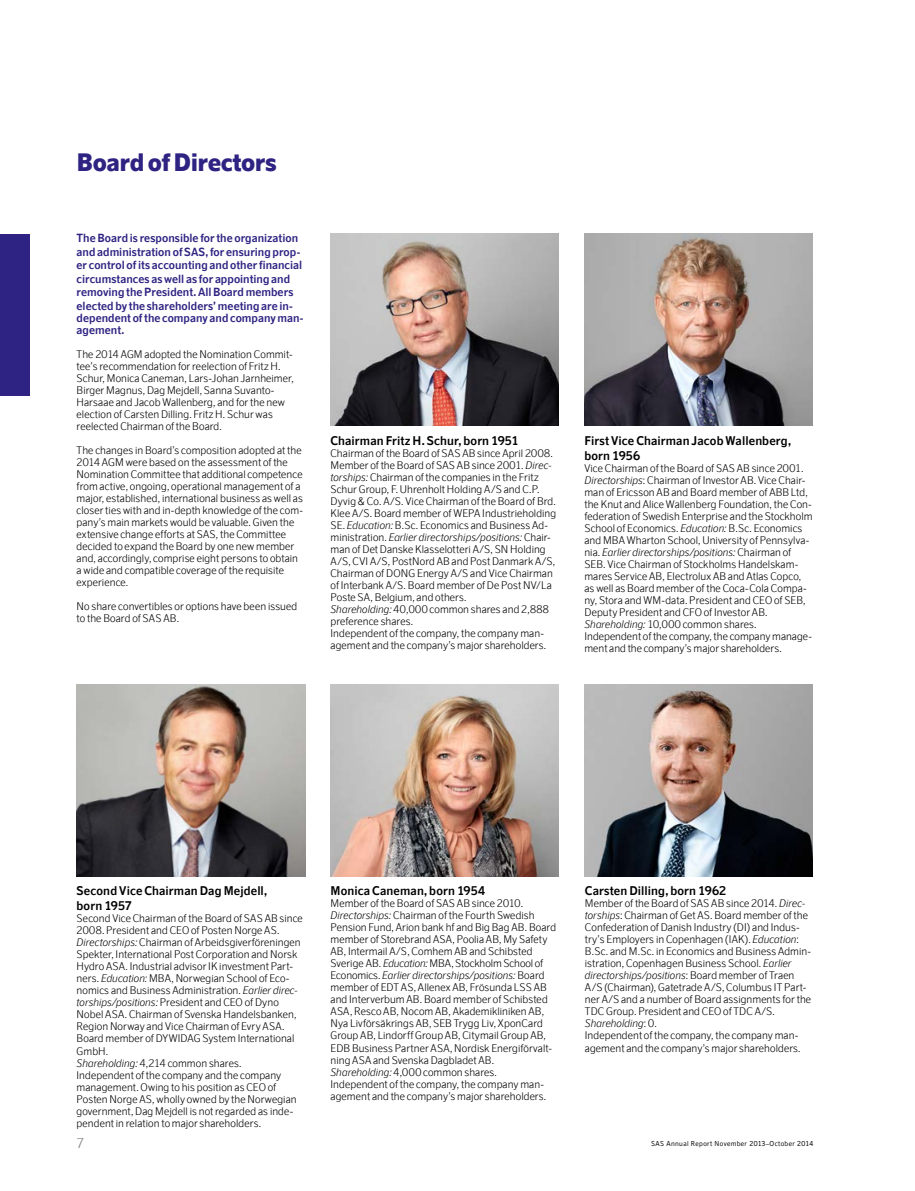
<style>
.page{position:relative;width:915px;height:1191px;background:#fff}
.page>*{position:absolute;margin:0;border:0;box-sizing:border-box;transform-origin:0 0}
.t1{font:900 24px "Scandinavian";letter-spacing:-.015em;color:#2e2382}
.t2{font:300 13.5px "Scandinavian";color:#7a7b7a}
.t3{font:700 12px/15px "Scandinavian";letter-spacing:.01em;color:#000}
.t4{font:700 11.25px/13.5px "Scandinavian";letter-spacing:.005em;color:#2e2382}
.t5{font:300 10.5px/12px "Scandinavian";letter-spacing:.01em;color:#000}
.t6{font:6.75px "Scandinavian";letter-spacing:.06em;color:#000}
.s1{font-style:italic}
</style>
<div class="page">
<div style="left:0;top:234px;width:30px;height:161px;background:#2e2382"></div>
<img style="left:584px;top:234px;width:228px;height:191px">
<img style="left:330px;top:234px;width:228px;height:191px">
<img style="left:77px;top:685px;width:228px;height:191px">
<img style="left:330px;top:685px;width:228px;height:191px">
<img style="left:584px;top:685px;width:228px;height:191px">
<h1 class="t1" style="left:77px;top:146px;width:202px">Board of Directors</h1>
<p class="t4" style="left:77px;top:231px;width:227px">The Board is responsible for the organization and administration of SAS, for ensuring prop&shy;er control of its accounting and other financial circumstances as well as for appointing and removing the President. All Board members elected by the shareholders’ meeting are in-</p>
<p class="t4" style="left:77px;top:311px;width:228px;line-height:12px">dependent of the company and company man&shy;agement.</p>
<p class="t5" style="left:77px;top:348px;width:219px">The 2014 AGM adopted the Nomination Commit&shy;tee’s recommendation for reelection of Fritz H.<br>Schur, Monica Caneman, Lars-Johan Jarnheimer, Birger Magnus, Dag Mejdell, Sanna Suvanto-Harsaae and Jacob Wallenberg, and for the new election of Carsten Dilling. Fritz H. Schur was reelected Chairman of the Board.</p>
<p class="t5" style="left:77px;top:444px;width:228px">The changes in Board’s composition adopted at the 2014 AGM were based on the assessment of the Nomination Committee that additional competence from active, ongoing, operational management of a major, established, international business as well as closer ties with and in-depth knowledge of the com&shy;pany’s main markets would be valuable. Given the extensive change efforts at SAS, the Committee decided to expand the Board by one new member and, accordingly, comprise eight persons to obtain a wide and compatible coverage of the requisite experience.</p>
<p class="t5" style="left:77px;top:600px;width:222px">No share convertibles or options have been issued to the Board of SAS AB.</p>
<p class="t3" style="left:330px;top:432px;width:189px">Chairman Fritz H. Schur, born 1951</p>
<p class="t5" style="left:330px;top:447px;width:227px">Chairman of the Board of SAS AB since April 2008.<br>Member of the Board of SAS AB since 2001. <span class="s1">Direc&shy;torships:</span> Chairman of the companies in the Fritz Schur Group, F. Uhrenholt Holding A/S and C.P.<br>Dyvig &amp; Co. A/S. Vice Chairman of the Board of Brd.<br>Klee A/S. Board member of WEPA Industrieholding SE. <span class="s1">Education:</span> B.Sc. Economics and Business Ad&shy;ministration. <span class="s1">Earlier directorships/positions:</span> Chair&shy;man of Det Danske Klasselotteri A/S, SN Holding A/S, CVI A/S, PostNord AB and Post Danmark A/S, Chairman of DONG Energy A/S and Vice Chairman of Interbank A/S. Board member of De Post NV/La Poste SA, Belgium, and others.<br><span class="s1">Shareholding:</span> 40,000 common shares and 2,888 preference shares.<br>Independent of the company, the company man&shy;agement and the company’s major shareholders.</p>
<p class="t3" style="left:584px;top:432px;width:208px">First Vice Chairman Jacob Wallenberg, born 1956</p>
<p class="t5" style="left:584px;top:462px;width:229px">Vice Chairman of the Board of SAS AB since 2001.<br><span class="s1">Directorships</span>: Chairman of Investor AB. Vice Chair&shy;man of Ericsson AB and Board member of ABB Ltd, the Knut and Alice Wallenberg Foundation, the Con&shy;federation of Swedish Enterprise and the Stockholm School of Economics. <span class="s1">Education:</span> B.Sc. Economics and MBA Wharton School, University of Pennsylva&shy;nia. <span class="s1">Earlier directorships/positions:</span> Chairman of SEB. Vice Chairman of Stockholms Handelskam&shy;mares Service AB, Electrolux AB and Atlas Copco, as well as Board member of the Coca-Cola Compa&shy;ny, Stora and WM-data. President and CEO of SEB, Deputy President and CFO of Investor AB.<br><span class="s1">Shareholding:</span> 10,000 common shares.<br>Independent of the company, the company manage&shy;ment and the company’s major shareholders.</p>
<p class="t3" style="left:77px;top:883px;width:192px">Second Vice Chairman Dag Mejdell, born 1957</p>
<p class="t5" style="left:77px;top:912px;width:228px">Second Vice Chairman of the Board of SAS AB since 2008. President and CEO of Posten Norge AS.<br><span class="s1">Directorships:</span> Chairman of Arbeidsgiverföreningen Spekter, International Post Corporation and Norsk Hydro ASA. Industrial advisor IK investment Part&shy;ners. <span class="s1">Education:</span> MBA, Norwegian School of Eco&shy;nomics and Business Administration. <span class="s1">Earlier direc&shy;torships/positions:</span> President and CEO of Dyno Nobel ASA. Chairman of Svenska Handelsbanken, Region Norway and Vice Chairman of Evry ASA.<br>Board member of DYWIDAG System International GmbH.<br><span class="s1">Shareholding:</span> 4,214 common shares.<br>Independent of the company and the company management. Owing to his position as CEO of Posten Norge AS, wholly owned by the Norwegian government, Dag Mejdell is not regarded as inde&shy;pendent in relation to major shareholders.</p>
<p class="t3" style="left:330px;top:883px;width:156px">Monica Caneman, born 1954</p>
<p class="t5" style="left:330px;top:897px;width:227px">Member of the Board of SAS AB since 2010.<br><span class="s1">Directorships:</span> Chairman of the Fourth Swedish Pension Fund, Arion bank hf and Big Bag AB. Board member of Storebrand ASA, Poolia AB, My Safety AB, Intermail A/S, Comhem AB and Schibsted Sverige AB. <span class="s1">Education:</span> MBA, Stockholm School of Economics. <span class="s1">Earlier directorships/positions:</span> Board member of EDT AS, Allenex AB, Frösunda LSS AB and Interverbum AB. Board member of Schibsted ASA, Resco AB, Nocom AB, Akademikliniken AB, Nya Livförsäkrings AB, SEB Trygg Liv, XponCard Group AB, Lindorff Group AB, Citymail Group AB, EDB Business Partner ASA, Nordisk Energiförvalt&shy;ning ASA and Svenska Dagbladet AB.<br><span class="s1">Shareholding:</span> 4,000 common shares.<br>Independent of the company, the company man&shy;agement and the company’s major shareholders.</p>
<p class="t3" style="left:584px;top:883px;width:143px">Carsten Dilling, born 1962</p>
<p class="t5" style="left:584px;top:897px;width:228px">Member of the Board of SAS AB since 2014. <span class="s1">Direc&shy;torships</span>: Chairman of Get AS. Board member of the Confederation of Danish Industry (DI) and Indus&shy;try’s Employers in Copenhagen (IAK). <span class="s1">Education</span>:<br>B.Sc. and M.Sc. in Economics and Business Admin&shy;istration, Copenhagen Business School. <span class="s1">Earlier directorships/positions</span>: Board member of Traen A/S (Chairman), Gatetrade A/S, Columbus IT Part&shy;ner A/S and a number of Board assignments for the TDC Group. President and CEO of TDC A/S.<br><span class="s1">Shareholding</span>: 0.<br>Independent of the company, the company man&shy;agement and the company’s major shareholders.</p>
<p class="t2" style="left:77px;top:1134px;width:9px">7</p>
<p class="t6" style="left:651px;top:1139px;width:163px">SAS Annual Report November 2013–October 2014</p>
</div>
